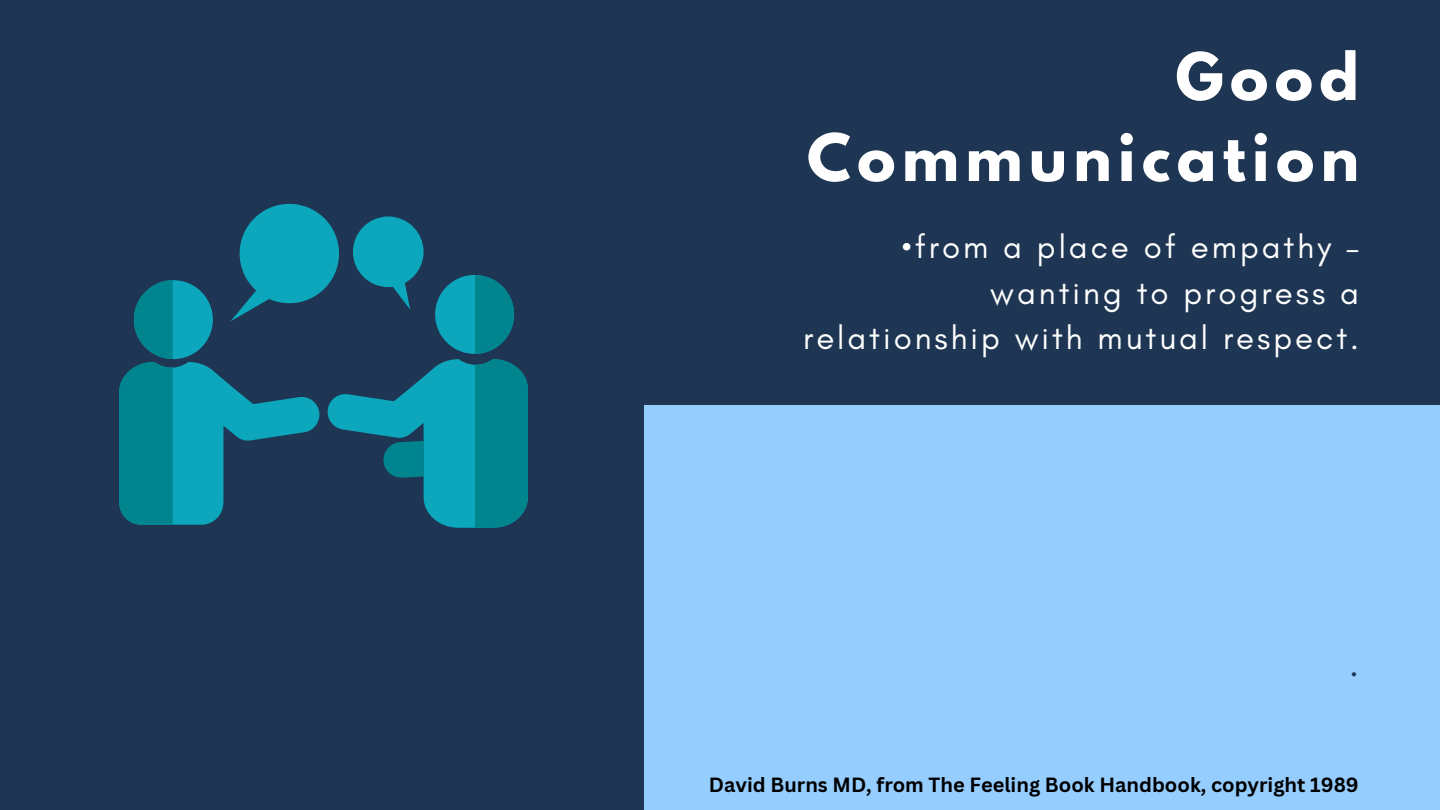
<style>
.page{position:relative;width:1440px;height:810px;background:#1e3653}
.page>*{position:absolute;margin:0;border:0;box-sizing:border-box;transform-origin:0 0}
.t1{font:700 58px/81px "League Spartan";letter-spacing:.11em;color:#fff;text-align:right}
.t2{font:37px "Glacial Indifference";color:#1e3653}
.t3{font:33px/45.8px "Glacial Indifference";letter-spacing:.09em;color:#fff;text-align:right}
.t4{font:700 20px "Canva Sans";color:#000}
</style>
<div class="page">
<div style="left:644px;top:405px;width:796px;height:405px;background:#95cdff"></div>
<svg style="left:119px;top:204px;width:409px;height:324px"></svg>
<h1 class="t1" style="left:807px;top:44px;width:553px">Good<br>Communication</h1>
<h2 class="t3" style="left:803px;top:223px;width:557px">•from a place of empathy – wanting to progress a relationship with mutual respect.</h2>
<p class="t2" style="left:1349px;top:641px;width:11px">.</p>
<p class="t4" style="left:709px;top:771px;width:651px">David Burns MD, from The Feeling Book Handbook, copyright 1989</p>
</div>
